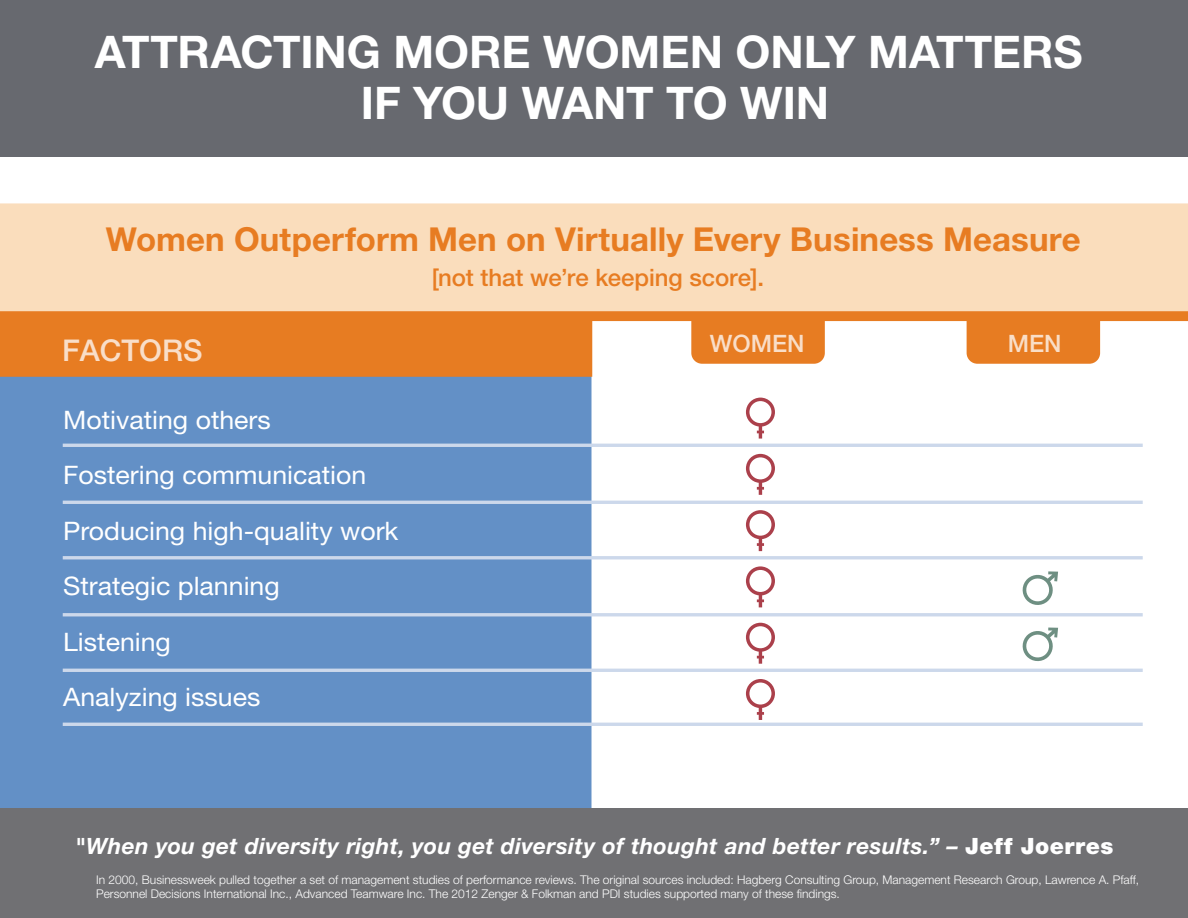
<style>
.page{position:relative;width:1188px;height:918px;background:#fff}
.page>*{position:absolute;margin:0;border:0;box-sizing:border-box;transform-origin:0 0}
.t1{font:700 45px/51px "Helvetica Neue LT Std";letter-spacing:-.005em;color:#fff;text-align:center}
.t2{font:700 33px "Helvetica Neue LT Std";letter-spacing:.005em;color:#e77c22}
.t3{font:500 30px "Helvetica Neue LT Std";color:#f9dec8}
.t4{font:25.5px/55.5px "Helvetica Neue LT Std";color:#fff;scale:1.05 1}
.t5{font:500 24px "Helvetica Neue LT Std";color:#e77c22}
.t6{font:500 24px "Helvetica Neue LT Std";color:#f9dec8}
.t7{font:italic 700 22.5px "Helvetica Neue LT Std";letter-spacing:.015em;color:#fff}
.t8{font:300 12px/14.4px "Helvetica Neue LT Std";color:#fff}
.s1{font-weight:900;font-style:normal}
</style>
<div class="page">
<div style="left:0;top:203px;width:1188px;height:108px;background:#faddbc"></div>
<div style="left:0;top:377px;width:592px;height:431px;background:#6390c6"></div>
<div style="left:0;top:0;width:1188px;height:157px;background:#67696f"></div>
<svg style="left:0;top:311px;width:1188px;height:66px;fill:#e77c22"></svg>
<hr style="left:63px;top:444px;width:1080px;height:3px;background:#ccd8eb">
<hr style="left:63px;top:501px;width:1080px;height:3px;background:#ccd8eb">
<hr style="left:63px;top:556px;width:1080px;height:3px;background:#ccd8eb">
<hr style="left:63px;top:613px;width:1080px;height:3px;background:#ccd8eb">
<hr style="left:63px;top:669px;width:1080px;height:3px;background:#ccd8eb">
<hr style="left:63px;top:723px;width:1080px;height:3px;background:#ccd8eb">
<svg style="left:746px;top:398px;width:29px;height:41px"></svg>
<svg style="left:746px;top:454px;width:29px;height:41px"></svg>
<svg style="left:746px;top:510px;width:29px;height:41px"></svg>
<svg style="left:746px;top:566px;width:29px;height:41px"></svg>
<svg style="left:746px;top:623px;width:29px;height:41px"></svg>
<svg style="left:746px;top:679px;width:29px;height:41px"></svg>
<svg style="left:1022px;top:571px;width:36px;height:34px"></svg>
<svg style="left:1022px;top:628px;width:36px;height:33px"></svg>
<div style="left:0;top:808px;width:1188px;height:110px;background:#707073"></div>
<h1 class="t1" style="left:95px;top:25px;width:989px">ATTRACTING MORE WOMEN ONLY MATTERS<br>IF YOU WANT TO WIN</h1>
<h2 class="t2" style="left:106px;top:219px;width:976px">Women Outperform Men on Virtually Every Business Measure</h2>
<h3 class="t5" style="left:432px;top:263px;width:334px">[not that we’re keeping score].</h3>
<h3 class="t3" style="left:62px;top:332px;width:142px">FACTORS</h3>
<h3 class="t4" style="left:63px;top:391px;width:321px">Motivating others<br>Fostering communication<br>Producing high-quality work<br>Strategic planning<br>Listening<br>Analyzing issues</h3>
<h3 class="t6" style="left:710px;top:329px;width:96px">WOMEN</h3>
<h3 class="t6" style="left:1008px;top:329px;width:55px">MEN</h3>
<h3 class="t7" style="left:75px;top:832px;width:1040px">"When you get diversity right, you get diversity of thought and better results.” – <span class="s1">Jeff Joerres</span></h3>
<p class="t8" style="left:96px;top:872px;width:1045px">In 2000, Businessweek pulled together a set of management studies of performance reviews. The original sources included: Hagberg Consulting Group, Management Research Group, Lawrence A. Pfaff,<br>Personnel Decisions International Inc., Advanced Teamware Inc. The 2012 Zenger &amp; Folkman and PDI studies supported many of these findings.</p>
</div>
